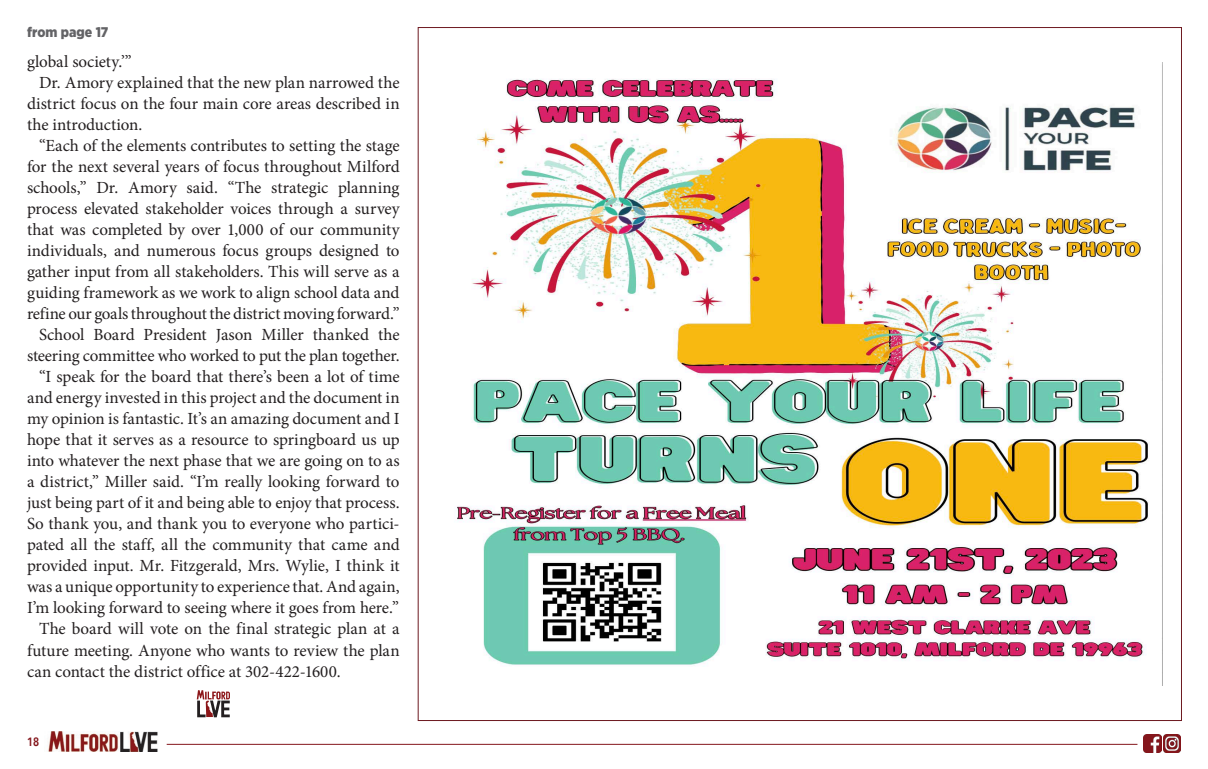
<style>
.page{position:relative;width:1208px;height:769px;background:#fff}
.page>*{position:absolute;margin:0;border:0;box-sizing:border-box;transform-origin:0 0}
.body_copy{font:17px/21px "Minion Pro";letter-spacing:-.005em;color:#231f20;text-align:justify}
.t1{font:900 14px "Gotham Narrow";letter-spacing:.005em;color:#636366}
.t2{font:600 12px "Avenir Next Condensed";color:#84161c}
</style>
<div class="page">
<img style="left:48px;top:731px;width:110px;height:19px">
<hr style="left:167px;top:743px;width:970px;height:1px;background:#84161c">
<img style="left:1143px;top:734px;width:18px;height:18px">
<img style="left:1163px;top:734px;width:17px;height:18px">
<svg style="left:197px;top:690px;width:33px;height:26px"></svg>
<img style="left:457px;top:78px;width:691px;height:587px">
<p class="t1" style="left:27px;top:23px;width:83px">from page 17</p>
<p class="body_copy" style="left:27px;top:51px;width:106px">global society.’”</p>
<p class="body_copy" style="left:27px;top:72px;width:374px;text-indent:12px">Dr. Amory explained that the new plan narrowed the district focus on the four main core areas described in the introduction.</p>
<p class="body_copy" style="left:27px;top:135px;width:374px;text-indent:12px">“Each of the elements contributes to setting the stage for the next several years of focus throughout Milford schools,” Dr. Amory said. “The strategic planning process elevated stakeholder voices through a survey that was completed by over 1,000 of our community individuals, and numerous focus groups designed to gather input from all stakeholders. This will serve as a guiding framework as we work to align school data and refine our goals throughout the district moving forward.”</p>
<p class="body_copy" style="left:27px;top:324px;width:374px;text-align:right">School Board President Jason Miller thanked the steering committee who worked to put the plan together.</p>
<p class="body_copy" style="left:27px;top:366px;width:374px;text-indent:12px">“I speak for the board that there’s been a lot of time and energy invested in this project and the document in my opinion is fantastic. It’s an amazing document and I hope that it serves as a resource to springboard us up into whatever the next phase that we are going on to as a district,” Miller said. “I’m really looking forward to just being part of it and being able to enjoy that process.<br>So thank you, and thank you to everyone who partici&shy;pated all the staff, all the community that came and provided input. Mr. Fitzgerald, Mrs. Wylie, I think it was a unique opportunity to experience that. And again, I’m looking forward to seeing where it goes from here.”</p>
<p class="body_copy" style="left:27px;top:618px;width:374px;text-indent:12px">The board will vote on the final strategic plan at a future meeting. Anyone who wants to review the plan can contact the district office at 302-422-1600.</p>
<p class="t2" style="left:27px;top:730px;width:13px">18</p>
</div>
